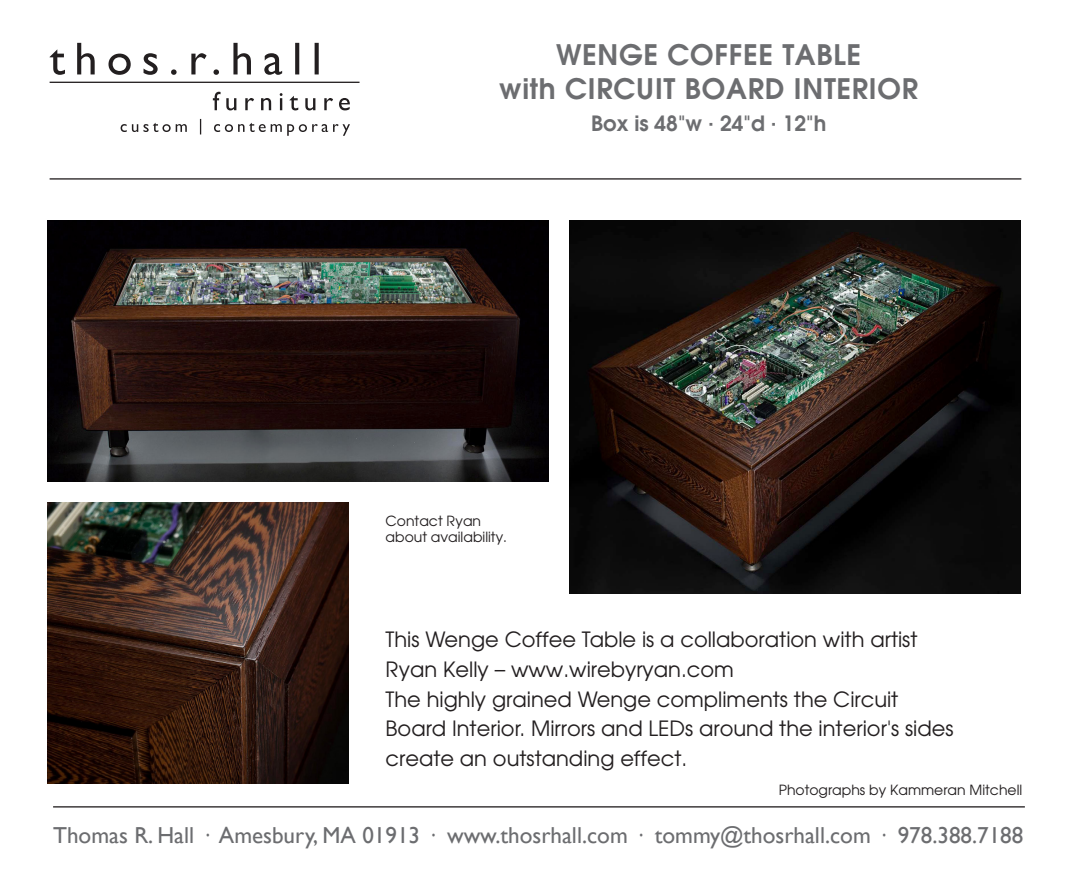
<style>
.page{position:relative;width:1071px;height:882px;background:#fff}
.page>*{position:absolute;margin:0;border:0;box-sizing:border-box;transform-origin:0 0}
.t1{font:600 28.18px/33.8px "Avant Garde";letter-spacing:.025em;color:#6c6d70;text-align:center}
.t2{font:23.1px "Gill Sans";color:#6c6d70}
.t3{font:21px/29.8px "Avant Garde";color:#231f20}
.t4{font:600 21px "Avant Garde";color:#6c6d70}
.t5{font:14px/16.8px "Avant Garde";color:#231f20}
</style>
<div class="page">
<svg style="left:50px;top:43px;width:269px;height:32px"></svg>
<svg style="left:213px;top:92px;width:137px;height:18px"></svg>
<hr style="left:50px;top:82px;width:310px;height:1px;background:#231f20">
<svg style="left:121px;top:119px;width:229px;height:17px"></svg>
<hr style="left:50px;top:178px;width:971px;height:2px;background:#231f20">
<hr style="left:53px;top:806px;width:972px;height:2px;background:#231f20">
<img style="left:48px;top:503px;width:301px;height:281px">
<img style="left:48px;top:221px;width:500px;height:261px">
<img style="left:569px;top:221px;width:452px;height:373px">
<p class="t1" style="left:499px;top:38px;width:421px">WENGE COFFEE TABLE<br>with CIRCUIT BOARD INTERIOR</p>
<p class="t4" style="left:591px;top:109px;width:237px">Box is 48"w · 24"d · 12"h</p>
<p class="t5" style="left:386px;top:512px;width:123px">Contact Ryan about availability.</p>
<p class="t3" style="left:386px;top:624px;width:570px">This Wenge Coffee Table is a collaboration with artist Ryan Kelly – www.wirebyryan.com<br>The highly grained Wenge compliments the Circuit Board Interior. Mirrors and LEDs around the interior's sides create an outstanding effect.</p>
<p class="t5" style="left:779px;top:781px;width:245px">Photographs by Kammeran Mitchell</p>
<p class="t2" style="left:53px;top:821px;width:972px">Thomas R. Hall · Amesbury, MA 01913 · www.thosrhall.com · tommy@thosrhall.com · 978.388.7188</p>
</div>
